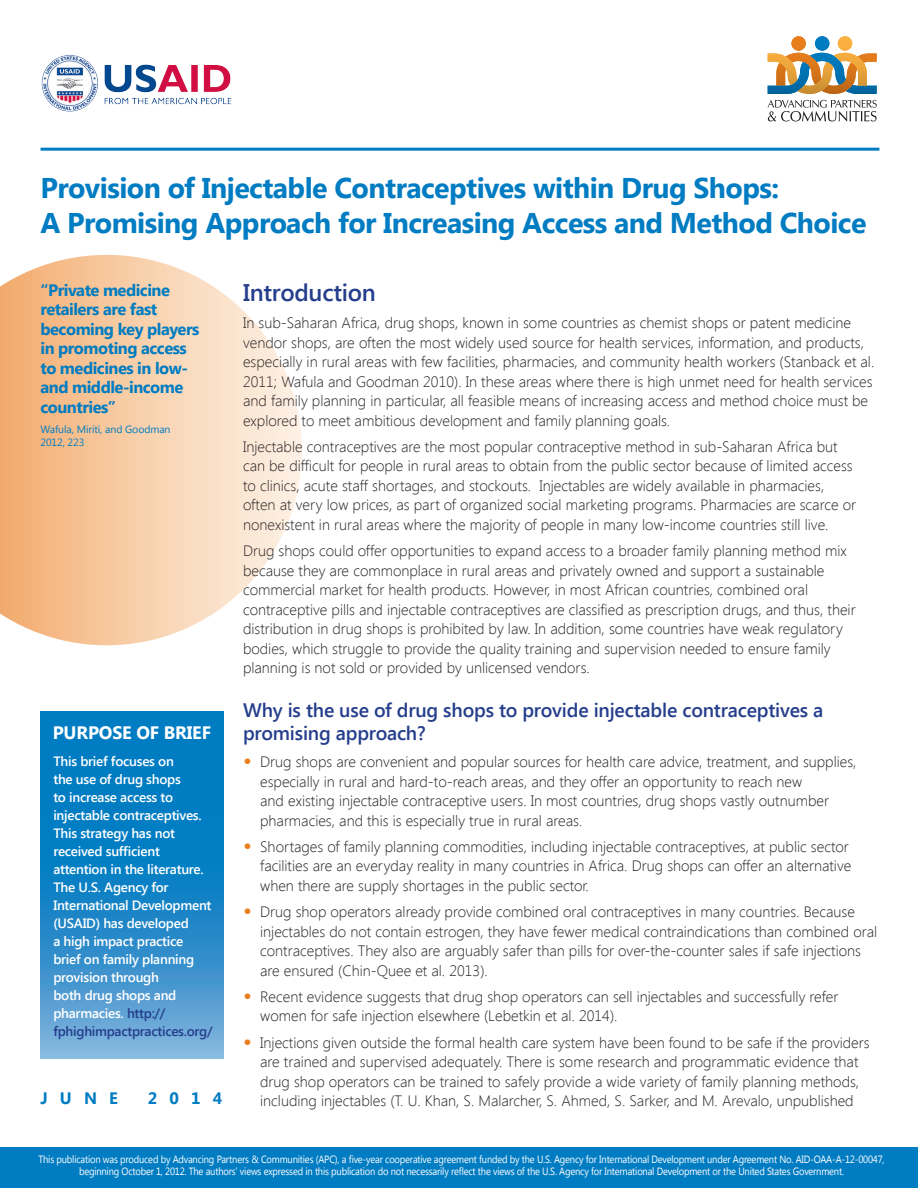
<style>
.page{position:relative;width:918px;height:1188px;background:#fff}
.page>*{position:absolute;margin:0;border:0;box-sizing:border-box;transform-origin:0 0}
.blue_headline{font:700 28.5px/34.5px "Segoe UI";letter-spacing:-.02em;color:#007cc2}
.t1{font:600 24px "Segoe UI";letter-spacing:-.01em;color:#253e8c}
.t2{font:700 21px/45.8px "Segoe UI";color:#ea7e1d}
.t3{font:600 19.5px/23.4px "Segoe UI";letter-spacing:-.01em;color:#253e8c}
.pitfall_subhead{font:700 18px "Segoe UI";letter-spacing:-.01em;color:#fff}
.t4{font:700 16.5px/19.5px "Segoe UI";letter-spacing:-.03em;color:#007cc2}
.t5{font:300 15px/19.5px "Segoe UI";color:#231f20}
.pitfall_box_text{font:600 13.5px/18px "Segoe UI";letter-spacing:-.02em;color:#fff}
.pitfall_box_text-2{font:600 13.5px "Segoe UI";letter-spacing:-.02em;color:#253e8c}
.t6{font:10.5px/12px "Segoe UI";letter-spacing:-.02em;color:#fff;text-align:center;scale:.89 1}
.t7{font:10.5px/13.5px "Segoe UI";letter-spacing:-.01em;color:#007cc2}
.s1{color:#253e8c}
.s2{font-weight:700;font-size:21px;color:#ea7e1d}
</style>
<div class="page">
<div style="left:0;top:1148px;width:918px;height:40px;background:#007cc2"></div>
<svg style="left:0;top:255px;width:302px;height:390px"></svg>
<hr style="left:41px;top:148px;width:838px;height:3px;background:#007cc2">
<svg style="left:41px;top:711px;width:183px;height:348px;background:#2289c8"></svg>
<svg style="left:768px;top:100px;width:109px;height:21px"></svg>
<svg style="left:768px;top:53px;width:109px;height:41px"></svg>
<div style="left:838px;top:36px;width:14px;height:15px;background:#faaf3f;border-radius:7px"></div>
<div style="left:815px;top:36px;width:14px;height:15px;background:#007cc2;border-radius:7px"></div>
<svg style="left:791px;top:36px;width:15px;height:15px"></svg>
<img style="left:41px;top:55px;width:191px;height:57px">
<p class="blue_headline" style="left:41px;top:169px;width:827px">Provision of Injectable Contraceptives within Drug Shops:<br>A Promising Approach for Increasing Access and Method Choice</p>
<p class="t4" style="left:40px;top:279px;width:161px">“Private medicine retailers are fast becoming key players in promoting access to medicines in low&shy;and middle-income countries”</p>
<p class="t7" style="left:40px;top:422px;width:132px">Wafula, Miriti, and Goodman<br>2012, 223</p>
<p class="pitfall_subhead" style="left:53px;top:719px;width:160px">PURPOSE OF BRIEF</p>
<p class="pitfall_box_text" style="left:53px;top:751px;width:160px">This brief focuses on<br>the use of drug shops<br>to increase access to injectable contraceptives.<br>This strategy has not received sufficient attention in the literature.<br>The U.S. Agency for<br>International Development (USAID) has developed<br>a high impact practice brief on family planning provision through<br>both drug shops and pharmacies. <span class="s1">http://</span></p>
<p class="pitfall_box_text-2" style="left:53px;top:1021px;width:161px">fphighimpactpractices.org/</p>
<p class="t4" style="left:40px;top:1088px;width:79px">JUNE</p>
<p class="t4" style="left:148px;top:1088px;width:76px">2014</p>
<p class="t1" style="left:243px;top:276px;width:134px">Introduction</p>
<p class="t5" style="left:243px;top:312px;width:633px">In sub-Saharan Africa, drug shops, known in some countries as chemist shops or patent medicine vendor shops, are often the most widely used source for health services, information, and products, especially in rural areas with few facilities, pharmacies, and community health workers (Stanback et al.<br>2011; Wafula and Goodman 2010). In these areas where there is high unmet need for health services and family planning in particular, all feasible means of increasing access and method choice must be explored to meet ambitious development and family planning goals.</p>
<p class="t5" style="left:243px;top:436px;width:614px">Injectable contraceptives are the most popular contraceptive method in sub-Saharan Africa but can be difficult for people in rural areas to obtain from the public sector because of limited access to clinics, acute staff shortages, and stockouts. Injectables are widely available in pharmacies, often at very low prices, as part of organized social marketing programs. Pharmacies are scarce or nonexistent in rural areas where the majority of people in many low-income countries still live.</p>
<p class="t5" style="left:243px;top:540px;width:614px">Drug shops could offer opportunities to expand access to a broader family planning method mix because they are commonplace in rural areas and privately owned and support a sustainable commercial market for health products. However, in most African countries, combined oral contraceptive pills and injectable contraceptives are classified as prescription drugs, and thus, their distribution in drug shops is prohibited by law. In addition, some countries have weak regulatory bodies, which struggle to provide the quality training and supervision needed to ensure family planning is not sold or provided by unlicensed vendors.</p>
<p class="t3" style="left:243px;top:697px;width:582px">Why is the use of drug shops to provide injectable contraceptives a promising approach?</p>
<p class="t5" style="left:243px;top:752px;width:615px"><span class="s2">•</span> Drug shops are convenient and popular sources for health care advice, treatment, and supplies,</p>
<p class="t5" style="left:260px;top:771px;width:570px">especially in rural and hard-to-reach areas, and they offer an opportunity to reach new and existing injectable contraceptive users. In most countries, drug shops vastly outnumber pharmacies, and this is especially true in rural areas.</p>
<p class="t5" style="left:260px;top:836px;width:593px">Shortages of family planning commodities, including injectable contraceptives, at public sector facilities are an everyday reality in many countries in Africa. Drug shops can offer an alternative when there are supply shortages in the public sector.</p>
<p class="t5" style="left:260px;top:902px;width:619px">Drug shop operators already provide combined oral contraceptives in many countries. Because injectables do not contain estrogen, they have fewer medical contraindications than combined oral contraceptives. They also are arguably safer than pills for over-the-counter sales if safe injections are ensured (Chin-Quee et al. 2013).</p>
<p class="t5" style="left:260px;top:986px;width:580px">Recent evidence suggests that drug shop operators can sell injectables and successfully refer women for safe injection elsewhere (Lebetkin et al. 2014).</p>
<p class="t5" style="left:260px;top:1032px;width:611px">Injections given outside the formal health care system have been found to be safe if the providers are trained and supervised adequately. There is some research and programmatic evidence that drug shop operators can be trained to safely provide a wide variety of family planning methods, including injectables (T. U. Khan, S. Malarcher, S. Ahmed, S. Sarker, and M. Arevalo, unpublished</p>
<h3 class="t2" style="left:243px;top:820px;width:10px">•</h3>
<h3 class="t2" style="left:243px;top:886px;width:10px">•</h3>
<h3 class="t2" style="left:243px;top:970px;width:10px">• •</h3>
<p class="t6" style="left:39px;top:1153px;width:952px">This publication was produced by Advancing Partners &amp; Communities (APC), a five-year cooperative agreement funded by the U.S. Agency for International Development under Agreement No. AID-OAA-A-12-00047, beginning October 1, 2012. The authors’ views expressed in this publication do not necessarily reflect the views of the U.S. Agency for International Development or the United States Government.</p>
</div>
